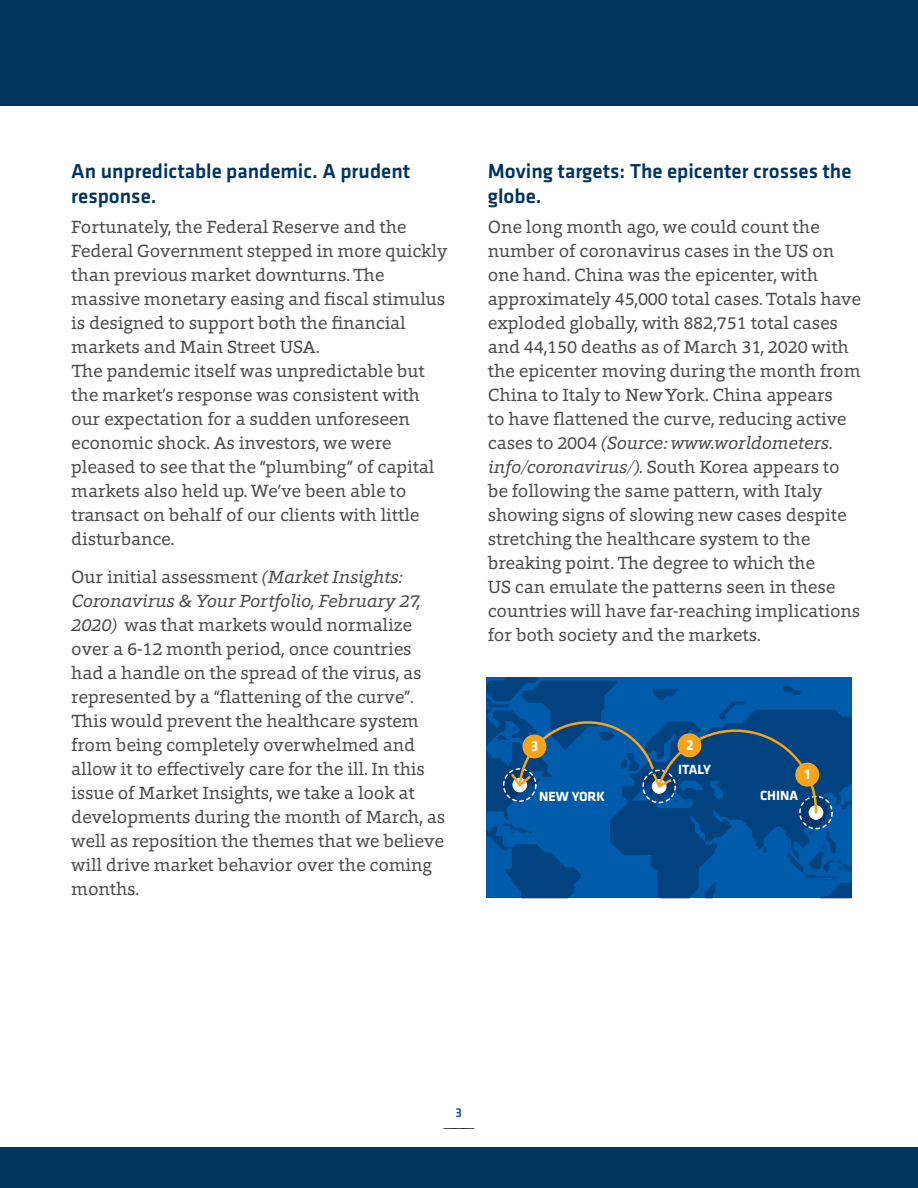
<style>
.page{position:relative;width:918px;height:1188px;background:#fff}
.page>*{position:absolute;margin:0;border:0;box-sizing:border-box;transform-origin:0 0}
.body_copy{font:500 21px/24.9px "Klavika";color:#003560}
.body_copy-2{font:18px/24px "Foro";letter-spacing:-.01em;color:#4b4c4d}
.t1{font:700 14.7px "Klavika";color:#fff}
.t2{font:700 13.8px "Klavika";color:#fff}
.t3{font:13.35px "Myriad Pro";color:#231f20}
.t4{font:500 13.35px "Klavika";color:#015bab}
.s1{font-style:italic}
</style>
<div class="page">
<div style="left:0;top:0;width:918px;height:106px;background:#003560"></div>
<div style="left:0;top:1148px;width:918px;height:40px;background:#003560"></div>
<svg style="left:486px;top:678px;width:365px;height:220px;background:#055195"></svg>
<div style="left:522px;top:735px;width:24px;height:23px;background:#f9a31b;border-radius:50%"></div>
<div style="left:795px;top:763px;width:24px;height:24px;background:#f9a31b;border-radius:50%"></div>
<div style="left:678px;top:733px;width:23px;height:24px;background:#f9a31b;border-radius:50%"></div>
<p class="body_copy" style="left:71px;top:158px;width:340px">An unpredictable pandemic. A prudent response.</p>
<p class="body_copy-2" style="left:71px;top:215px;width:378px">Fortunately, the Federal Reserve and the Federal Government stepped in more quickly than previous market downturns. The massive monetary easing and fiscal stimulus is designed to support both the financial markets and Main Street USA.</p>
<p class="body_copy-2" style="left:71px;top:359px;width:365px">The pandemic itself was unpredictable but the market’s response was consistent with our expectation for a sudden unforeseen economic shock. As investors, we were pleased to see that the “plumbing” of capital markets also held up. We’ve been able to transact on behalf of our clients with little disturbance.</p>
<p class="body_copy-2" style="left:71px;top:564px;width:375px">Our initial assessment <span class="s1">(Market Insights:<br>Coronavirus &amp; Your Portfolio, February 27, 2020)</span> was that markets would normalize over a 6-12 month period, once countries had a handle on the spread of the virus, as represented by a “flattening of the curve”.<br>This would prevent the healthcare system from being completely overwhelmed and allow it to effectively care for the ill. In this issue of Market Insights, we take a look at developments during the month of March, as well as reposition the themes that we believe will drive market behavior over the coming months.</p>
<p class="body_copy" style="left:488px;top:158px;width:365px">Moving targets: The epicenter crosses the globe.</p>
<p class="body_copy-2" style="left:488px;top:215px;width:375px">One long month ago, we could count the number of coronavirus cases in the US on one hand. China was the epicenter, with approximately 45,000 total cases. Totals have exploded globally, with 882,751 total cases and 44,150 deaths as of March 31, 2020 with the epicenter moving during the month from China to Italy to New York. China appears<br>to have flattened the curve, reducing active cases to 2004 <span class="s1">(Source: www.worldometers. info/coronavirus/)</span>. South Korea appears to be following the same pattern, with Italy showing signs of slowing new cases despite stretching the healthcare system to the breaking point. The degree to which the<br>US can emulate the patterns seen in these countries will have far-reaching implications for both society and the markets.</p>
<p class="t1" style="left:531px;top:735px;width:9px">3</p>
<p class="t2" style="left:539px;top:787px;width:67px">NEW YORK</p>
<p class="t1" style="left:686px;top:735px;width:9px">2</p>
<p class="t2" style="left:678px;top:759px;width:34px">ITALY</p>
<p class="t1" style="left:805px;top:764px;width:7px">1</p>
<p class="t2" style="left:760px;top:785px;width:40px">CHINA</p>
<p class="t4" style="left:456px;top:1104px;width:8px">3</p>
<p class="t3" style="left:443px;top:1119px;width:33px">———</p>
</div>
